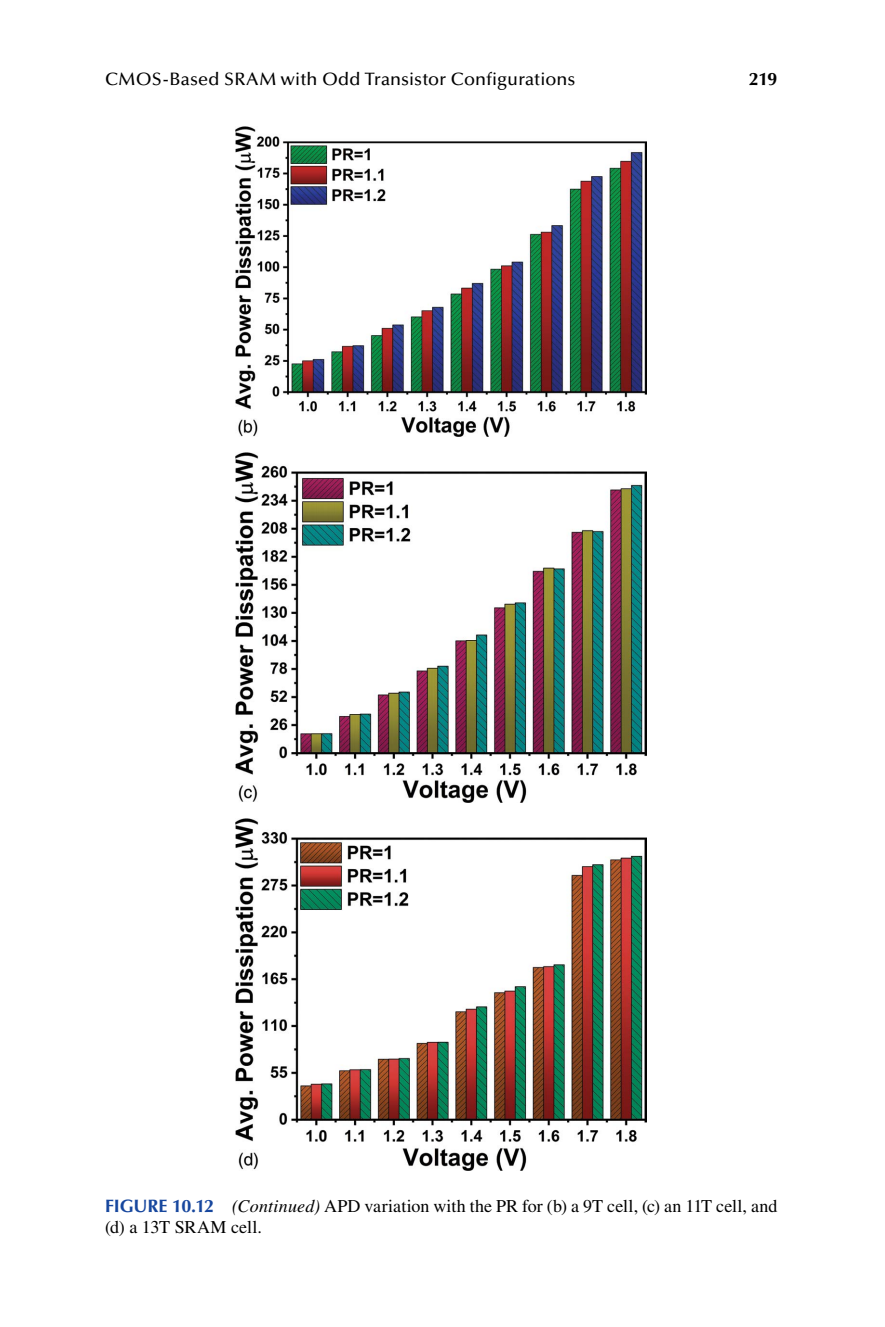
<style>
.page{position:relative;width:885px;height:1327px;background:#fff}
.page>*{position:absolute;margin:0;border:0;box-sizing:border-box;transform-origin:0 0}
.FC{font:18px/21.6px "Times LT Std";letter-spacing:.005em;color:#000}
.t1{font:500 18px "Optima LT Std";letter-spacing:.01em;color:#000}
.t2{font:700 18px "Optima LT Std";color:#000}
.s1{font-family:"Optima LT Std";font-weight:700;color:#17479e}
.s2{font-style:italic}
</style>
<div class="page">
<img style="left:236px;top:126px;width:410px;height:310px">
<img style="left:236px;top:452px;width:410px;height:350px">
<img style="left:236px;top:818px;width:410px;height:352px">
<p class="t1" style="left:105px;top:69px;width:472px">CMOS-Based SRAM with Odd Transistor Configurations</p>
<p class="t2" style="left:748px;top:69px;width:30px">219</p>
<p class="FC" style="left:105px;top:1195px;width:674px"><span class="s1">FIGURE 10.12</span> <span class="s2">(Continued)</span> APD variation with the PR for (b) a 9T cell, (c) an 11T cell, and (d) a 13T SRAM cell.</p>
</div>
